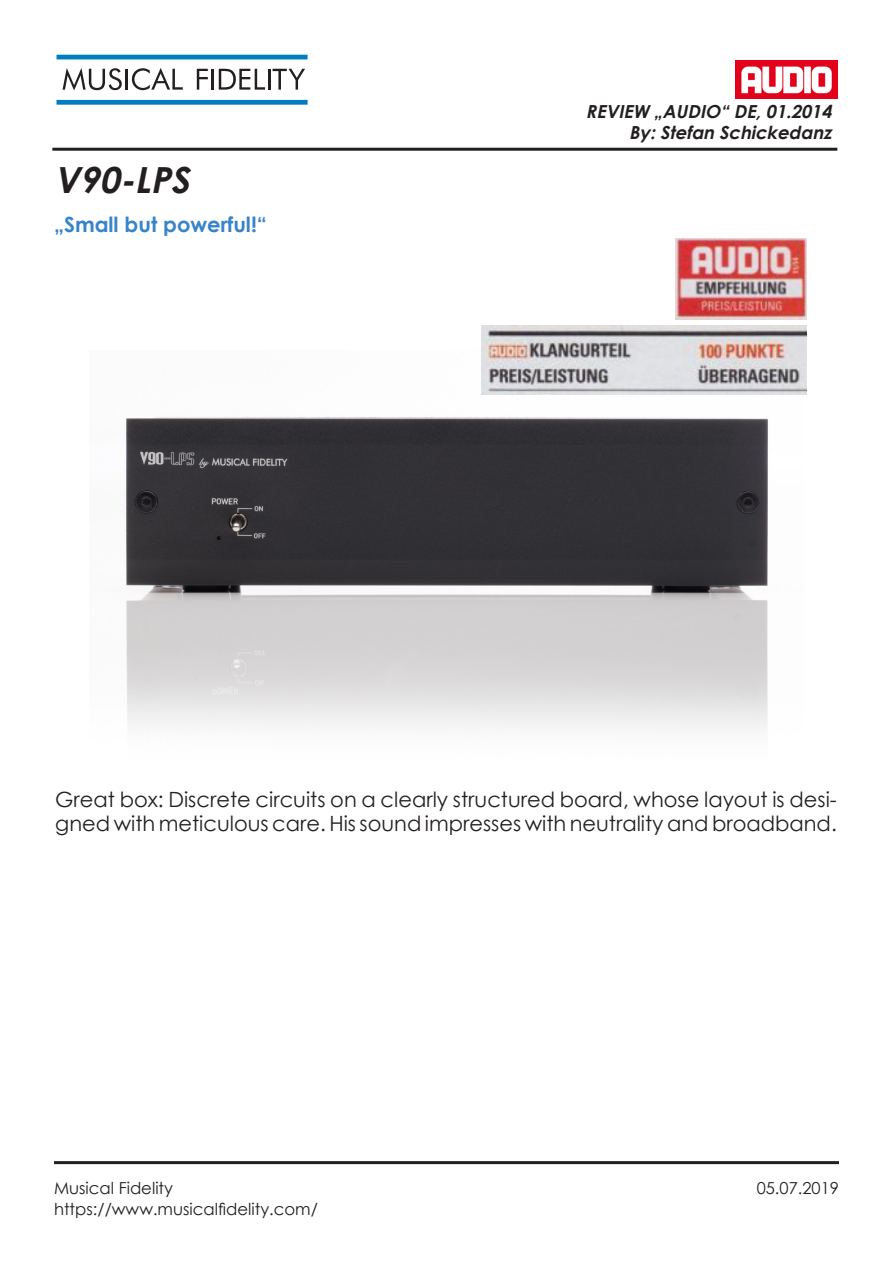
<style>
.page{position:relative;width:893px;height:1263px;background:#fff}
.page>*{position:absolute;margin:0;border:0;box-sizing:border-box;transform-origin:0 0}
.t1{font:italic 700 36px "Century Gothic";color:#231f20}
.t2{font:21px/24px "Century Gothic";color:#231f20}
.t3{font:700 21px "Century Gothic";color:#3884ca}
.t4{font:italic 700 18px/21.6px "Century Gothic";color:#231f20;text-align:right}
.t5{font:16.5px "Century Gothic";color:#231f20}
</style>
<div class="page">
<svg style="left:63px;top:68px;width:59px;height:22px"></svg>
<hr style="left:125px;top:69px;width:3px;height:21px;background:#231f20">
<svg style="left:132px;top:68px;width:51px;height:22px"></svg>
<svg style="left:197px;top:69px;width:11px;height:21px"></svg>
<hr style="left:212px;top:69px;width:2px;height:21px;background:#231f20">
<svg style="left:219px;top:69px;width:46px;height:21px"></svg>
<hr style="left:268px;top:69px;width:2px;height:21px;background:#231f20">
<svg style="left:273px;top:69px;width:32px;height:21px"></svg>
<svg style="left:57px;top:55px;width:251px;height:4px"></svg>
<svg style="left:57px;top:100px;width:251px;height:5px"></svg>
<hr style="left:52px;top:148px;width:785px;height:3px;background:#231f20">
<hr style="left:54px;top:1161px;width:785px;height:3px;background:#231f20">
<img style="left:736px;top:60px;width:101px;height:39px">
<img style="left:125px;top:417px;width:643px;height:312px">
<img style="left:481px;top:326px;width:325px;height:69px">
<img style="left:675px;top:238px;width:131px;height:82px">
<h1 class="t1" style="left:54px;top:152px;width:147px">V90-LPS</h1>
<p class="t3" style="left:54px;top:209px;width:214px">„Small but powerful!“</p>
<p class="t4" style="left:586px;top:99px;width:252px">REVIEW „AUDIO“DE,01.2014<br>By:Stefan Schickedanz</p>
<p class="t2" style="left:55px;top:787px;width:783px">Great box: Discrete circuits on a clearly structured board, whose layout is desi&shy;gned with meticulous care. His sound impresses with neutrality and broadband.</p>
<p class="t5" style="left:54px;top:1176px;width:121px">Musical Fidelity</p>
<p class="t5" style="left:757px;top:1176px;width:84px">05.07.2019</p>
<p class="t5" style="left:54px;top:1197px;width:265px">https://www.musicalfidelity.com/</p>
</div>
